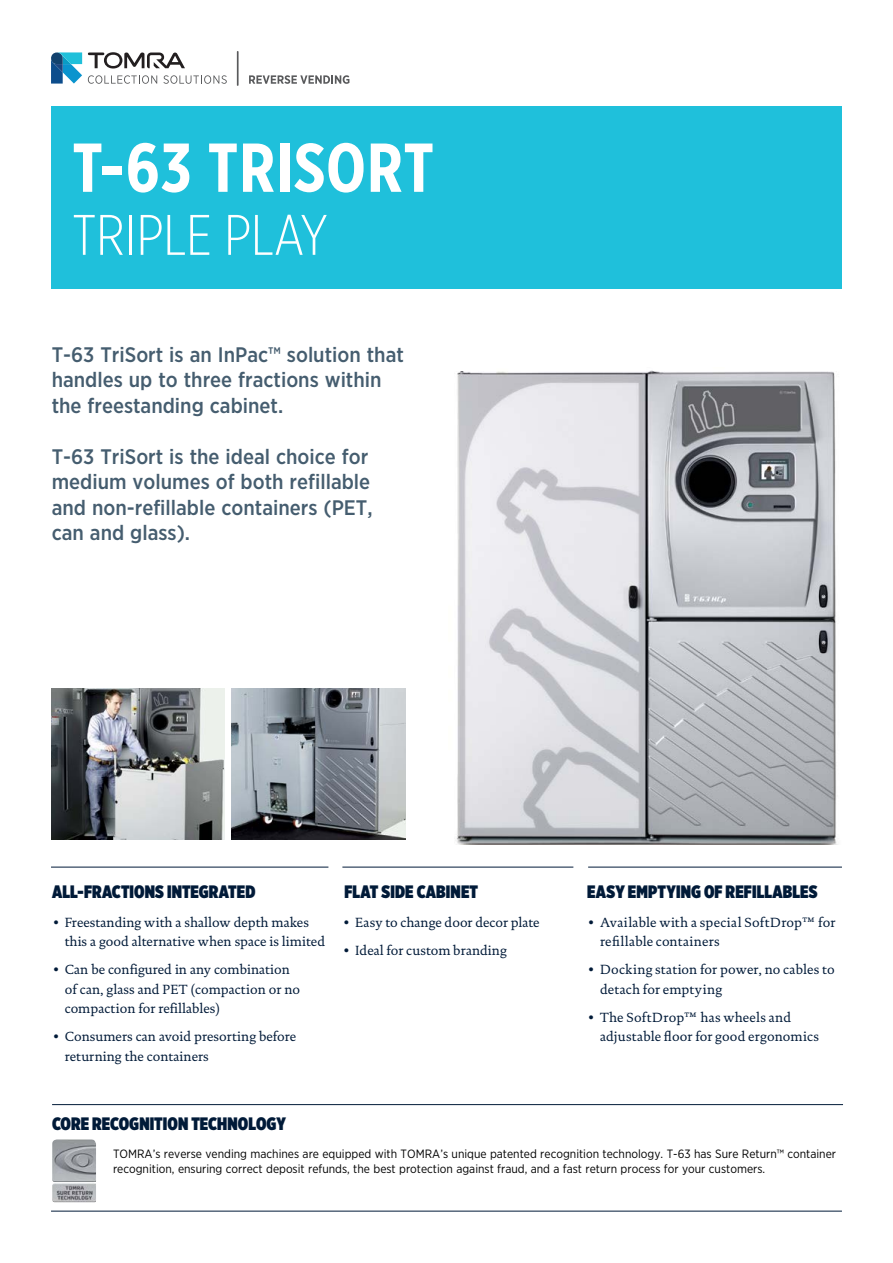
<style>
.page{position:relative;width:893px;height:1263px;background:#fff}
.page>*{position:absolute;margin:0;border:0;box-sizing:border-box;transform-origin:0 0}
.t1{font:700 69px "Gotham X Narrow";letter-spacing:.015em;color:#fff}
.t2{font:300 57px "Gotham X Narrow";color:#fff}
.t3{font:500 21px/25.5px "Gotham Narrow";color:#455d6f}
.t4{font:900 18px "Gotham X Narrow";letter-spacing:.005em;color:#001a38}
.t5{font:13.5px/19.5px "DTL Documenta TOT";color:#001a38}
.t6{font:13.5px/19.5px "DTL Documenta TOT";letter-spacing:.02em;color:#001a38}
.t7{font:12px/15px "Gotham Narrow";color:#000}
</style>
<div class="page">
<svg style="left:51px;top:52px;width:176px;height:32px"></svg>
<hr style="left:237px;top:51px;width:2px;height:35px;background:#595a5c">
<svg style="left:249px;top:75px;width:100px;height:9px"></svg>
<div style="left:51px;top:106px;width:791px;height:183px;background:#1fc0db"></div>
<img style="left:51px;top:688px;width:174px;height:151px">
<img style="left:232px;top:688px;width:173px;height:151px">
<hr style="left:51px;top:1211px;width:791px;height:1px;background:#001a38">
<hr style="left:52px;top:1104px;width:791px;height:1px;background:#001a38">
<img style="left:52px;top:1139px;width:44px;height:63px">
<hr style="left:51px;top:867px;width:277px;height:1px;background:#001a38">
<hr style="left:342px;top:867px;width:231px;height:1px;background:#001a38">
<hr style="left:588px;top:867px;width:254px;height:1px;background:#001a38">
<img style="left:455px;top:370px;width:383px;height:475px">
<h1 class="t1" style="left:72px;top:125px;width:363px">T-63 TRISORT</h1>
<h2 class="t2" style="left:72px;top:201px;width:257px">TRIPLE PLAY</h2>
<h3 class="t3" style="left:52px;top:341px;width:354px">T-63 TriSort is an InPac™ solution that handles up to three fractions within the freestanding cabinet.</h3>
<h3 class="t3" style="left:52px;top:443px;width:322px">T-63 TriSort is the ideal choice for medium volumes of both refillable and non-refillable containers (PET, can and glass).</h3>
<h3 class="t4" style="left:52px;top:881px;width:205px">ALL-FRACTIONS INTEGRATED</h3>
<h3 class="t4" style="left:345px;top:881px;width:135px">FLAT SIDE CABINET</h3>
<h3 class="t4" style="left:587px;top:881px;width:232px">EASY EMPTYING OF REFILLABLES</h3>
<p class="t5" style="left:65px;top:912px;width:262px;text-indent:-13px">• Freestanding with a shallow depth makes this a good alternative when space is limited</p>
<p class="t5" style="left:65px;top:960px;width:237px;text-indent:-13px">• Can be configured in any combination of can, glass and PET (compaction or no compaction for refillables)</p>
<p class="t5" style="left:65px;top:1027px;width:233px;text-indent:-13px">• Consumers can avoid presorting before returning the containers</p>
<p class="t6" style="left:600px;top:912px;width:237px;text-indent:-13px">• Available with a special SoftDrop™ for refillable containers</p>
<p class="t5" style="left:600px;top:960px;width:236px;text-indent:-13px">• Docking station for power, no cables to detach for emptying</p>
<p class="t5" style="left:600px;top:1007px;width:220px;text-indent:-13px">• The SoftDrop™ has wheels and adjustable floor for good ergonomics</p>
<p class="t5" style="left:342px;top:912px;width:199px">• Easy to change door decor plate</p>
<p class="t5" style="left:342px;top:940px;width:166px">• Ideal for custom branding</p>
<h3 class="t4" style="left:52px;top:1112px;width:235px">CORE RECOGNITION TECHNOLOGY</h3>
<p class="t7" style="left:113px;top:1146px;width:724px">TOMRA’s reverse vending machines are equipped with TOMRA’s unique patented recognition technology. T-63 has Sure Return™ container recognition, ensuring correct deposit refunds, the best protection against fraud, and a fast return process for your customers.</p>
</div>
